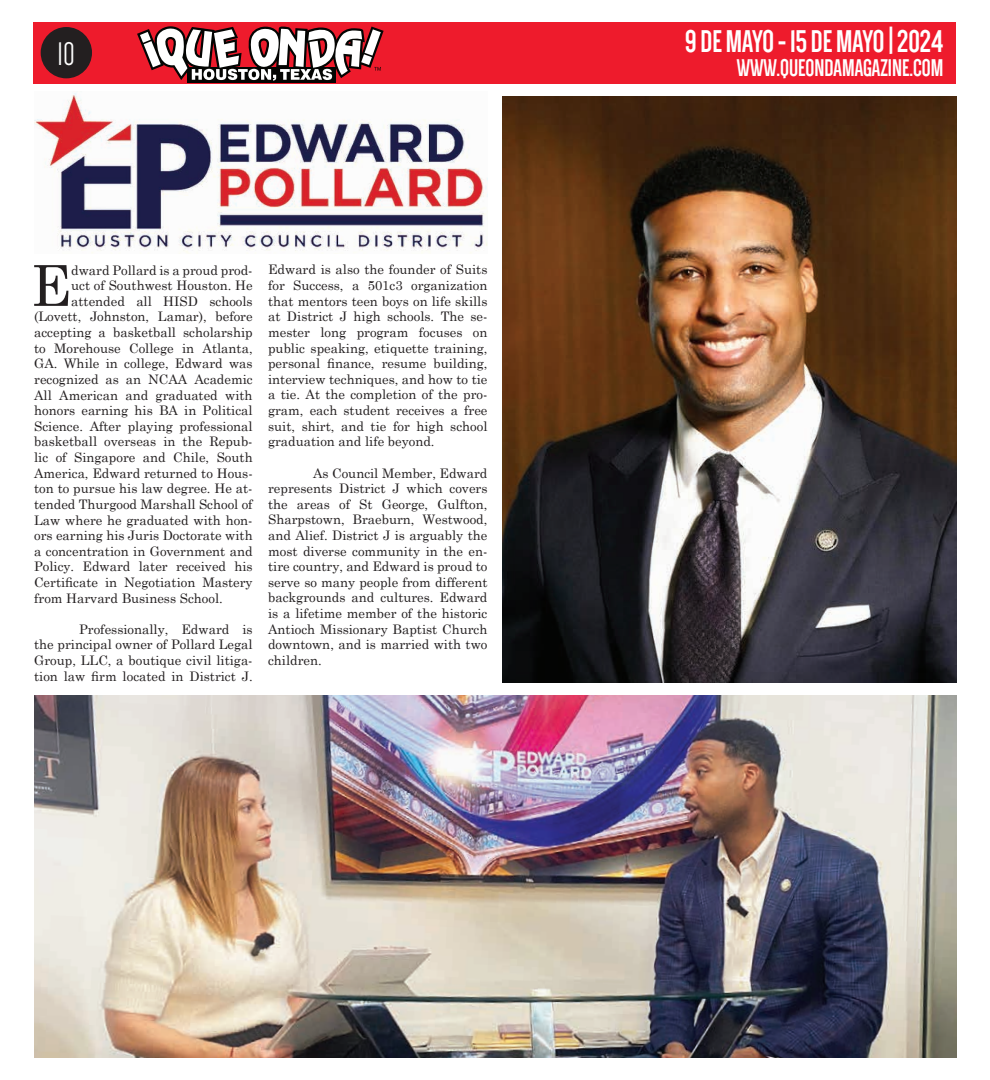
<style>
.page{position:relative;width:990px;height:1080px;background:#fff}
.page>*{position:absolute;margin:0;border:0;box-sizing:border-box;transform-origin:0 0}
.t1{font:56.38px "Century Schoolbook";color:#231f20}
.t2{font:33.75px "Dense";color:#fff}
.t3{font:700 32.5px "Dense W01";color:#fff}
.t4{font:700 25px "Dense W01";color:#fff}
.t5{font:13.12px/15.6px "Century Schoolbook";color:#231f20;text-align:justify}
</style>
<div class="page">
<div style="left:34px;top:22px;width:922px;height:62px;background:#ee1b2c"></div>
<div style="left:187px;top:67px;width:149px;height:15px;background:#040503"></div>
<svg style="left:137px;top:26px;width:247px;height:55px"></svg>
<div style="left:41px;top:27px;width:51px;height:51px;background:#231f20;border-radius:50%"></div>
<img style="left:34px;top:93px;width:454px;height:161px">
<img style="left:502px;top:97px;width:454px;height:586px">
<img style="left:34px;top:695px;width:922px;height:363px">
<h2 class="t2" style="left:58px;top:37px;width:19px">10</h2>
<h1 class="t1" style="left:30px;top:238px;width:42px">E</h1>
<p class="t5" style="left:71px;top:261px;width:183px">dward Pollard is a proud prod-</p>
<p class="t5" style="left:71px;top:277px;width:183px">uct of Southwest Houston. He</p>
<p class="t5" style="left:71px;top:292px;width:183px">attended all HISD schools</p>
<p class="t5" style="left:34px;top:308px;width:220px">(Lovett, Johnston, Lamar), before</p>
<p class="t5" style="left:34px;top:323px;width:220px">accepting a basketball scholarship</p>
<p class="t5" style="left:34px;top:339px;width:220px">to Morehouse College in Atlanta,</p>
<p class="t5" style="left:34px;top:355px;width:220px">GA. While in college, Edward was</p>
<p class="t5" style="left:34px;top:370px;width:220px">recognized as an NCAA Academic</p>
<p class="t5" style="left:34px;top:386px;width:220px">All American and graduated with</p>
<p class="t5" style="left:34px;top:402px;width:220px">honors earning his BA in Political</p>
<p class="t5" style="left:34px;top:417px;width:220px">Science. After playing professional</p>
<p class="t5" style="left:34px;top:433px;width:220px">basketball overseas in the Repub-</p>
<p class="t5" style="left:34px;top:448px;width:220px">lic of Singapore and Chile, South</p>
<p class="t5" style="left:34px;top:464px;width:220px">America, Edward returned to Hous-</p>
<p class="t5" style="left:34px;top:480px;width:220px">ton to pursue his law degree. He at-</p>
<p class="t5" style="left:34px;top:495px;width:220px">tended Thurgood Marshall School of</p>
<p class="t5" style="left:34px;top:511px;width:220px">Law where he graduated with hon-</p>
<p class="t5" style="left:34px;top:526px;width:220px">ors earning his Juris Doctorate with</p>
<p class="t5" style="left:34px;top:542px;width:220px">a concentration in Government and</p>
<p class="t5" style="left:34px;top:558px;width:220px">Policy. Edward later received his</p>
<p class="t5" style="left:34px;top:573px;width:220px">Certificate in Negotiation Mastery</p>
<p class="t5" style="left:34px;top:589px;width:190px">from Harvard Business School.</p>
<p class="t5" style="left:34px;top:620px;width:220px;text-indent:45px">Professionally, Edward is the principal owner of Pollard Legal Group, LLC, a boutique civil litiga&shy;tion law firm located in District J.</p>
<p class="t5" style="left:268px;top:261px;width:221px">Edward is also the founder of Suits for Success, a 501c3 organization that mentors teen boys on life skills at District J high schools. The se&shy;mester long program focuses on public speaking, etiquette training, personal finance, resume building, interview techniques, and how to tie a tie. At the completion of the pro&shy;gram, each student receives a free suit, shirt, and tie for high school graduation and life beyond.</p>
<p class="t5" style="left:268px;top:464px;width:221px;text-indent:45px">As Council Member, Edward represents District J which covers the areas of St George, Gulfton, Sharpstown, Braeburn, Westwood, and Alief. District J is arguably the most diverse community in the en&shy;tire country, and Edward is proud to serve so many people from different backgrounds and cultures. Edward is a lifetime member of the historic Antioch Missionary Baptist Church downtown, and is married with two children.</p>
<h3 class="t3" style="left:685px;top:25px;width:260px">9 DE MAYO - 15 DE MAYO | 2024</h3>
<h3 class="t4" style="left:737px;top:55px;width:208px">WWW.QUEONDAMAGAZINE.COM</h3>
</div>
